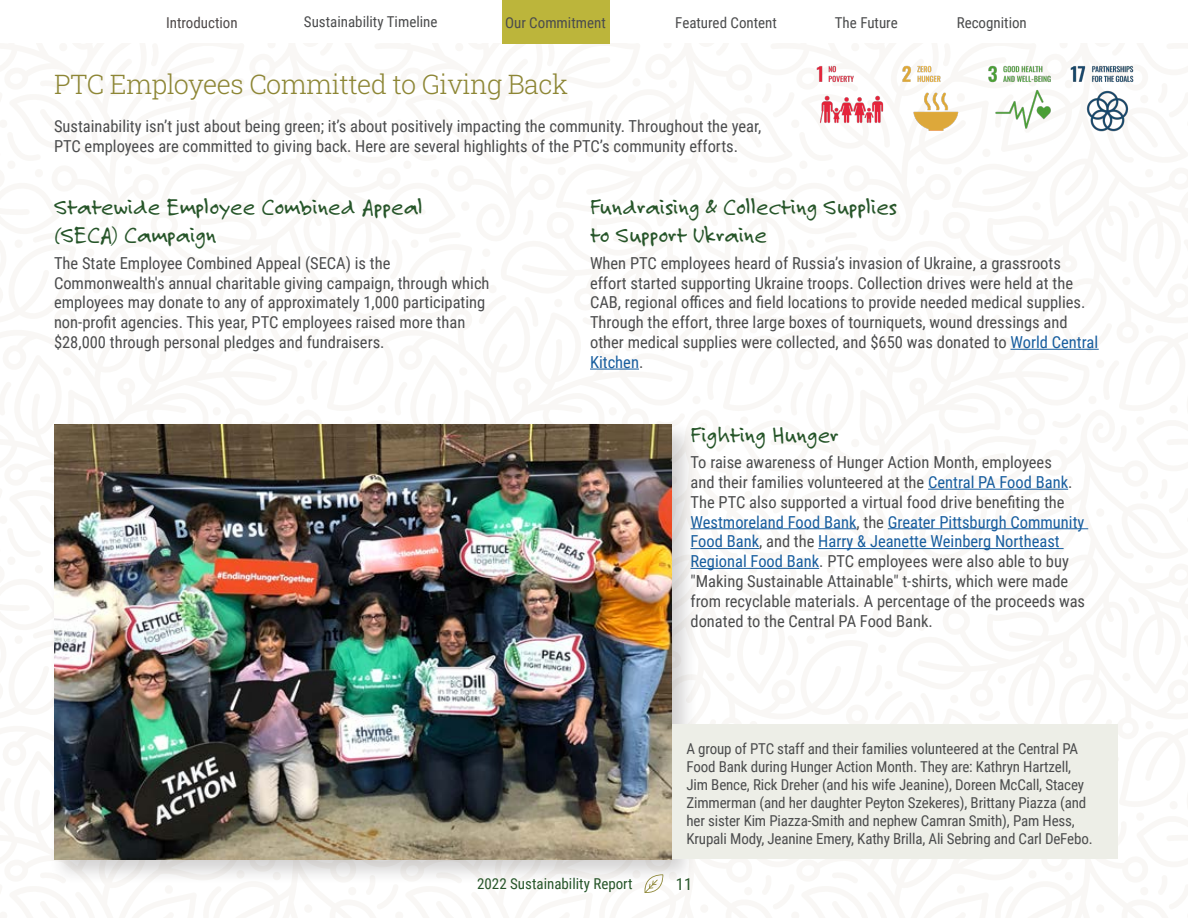
<style>
.page{position:relative;width:1188px;height:918px;background:#fff}
.page>*{position:absolute;margin:0;border:0;box-sizing:border-box;transform-origin:0 0}
.t1{font:27px "Roboto Slab";letter-spacing:-.02em;color:#8d8635}
.Body_Text{font:24px/28.8px "Felt Tip Roman";color:#265529}
.Body_Text-2{font:16.5px/19.8px "Roboto Condensed";color:#4b4c4d}
.t2{font:16.5px "Roboto Condensed";color:#265529}
.Body_Text-3{font:15px/18px "Roboto Condensed";letter-spacing:-.01em;color:#4b4c4d}
.t3{font:15px "Roboto Condensed";color:#265529}
.t4{font:15px "Roboto Condensed";color:#4f4a4a}
.s1{color:#175d9e}
</style>
<div class="page">
<svg style="left:868px;top:348px;width:225px;height:202px"></svg>
<hr style="left:928px;top:489px;width:140px;height:1px;background:#175d9e">
<hr style="left:690px;top:528px;width:166px;height:1px;background:#175d9e">
<hr style="left:888px;top:528px;width:200px;height:1px;background:#175d9e">
<hr style="left:690px;top:548px;width:69px;height:1px;background:#175d9e">
<hr style="left:818px;top:548px;width:246px;height:1px;background:#175d9e">
<hr style="left:690px;top:568px;width:129px;height:1px;background:#175d9e">
<img style="left:1070px;top:65px;width:64px;height:67px">
<img style="left:816px;top:65px;width:68px;height:59px">
<img style="left:902px;top:65px;width:57px;height:66px">
<img style="left:988px;top:65px;width:63px;height:64px">
<hr style="left:1011px;top:349px;width:88px;height:1px;background:#175d9e">
<hr style="left:590px;top:369px;width:49px;height:1px;background:#175d9e">
<div style="left:49px;top:420px;width:649px;height:465px;background:#231f20;opacity:.2"></div>
<img style="left:54px;top:424px;width:618px;height:435px">
<div style="left:672px;top:724px;width:445px;height:135px;background:#edeee7"></div>
<div style="left:502px;top:0;width:108px;height:44px;background:#bcb53b"></div>
<svg style="left:546px;top:756px;width:152px;height:137px"></svg>
<p class="t4" style="left:166px;top:12px;width:73px">Introduction</p>
<p class="Body_Text-3" style="left:304px;top:13px;width:135px">Sustainability Timeline</p>
<p class="Body_Text-3" style="left:505px;top:13px;width:102px">Our Commitment</p>
<p class="Body_Text-3" style="left:675px;top:13px;width:103px">Featured Content</p>
<p class="Body_Text-3" style="left:835px;top:13px;width:64px">The Future</p>
<p class="Body_Text-3" style="left:957px;top:13px;width:72px">Recognition</p>
<h2 class="t1" style="left:54px;top:66px;width:516px">PTC Employees Committed to Giving Back</h2>
<p class="Body_Text-2" style="left:54px;top:116px;width:709px">Sustainability isn’t just about being green; it’s about positively impacting the community. Throughout the year,<br>PTC employees are committed to giving back. Here are several highlights of the PTC’s community efforts.</p>
<p class="Body_Text" style="left:54px;top:192px;width:371px">Statewide Employee Combined Appeal (SECA) Campaign</p>
<p class="Body_Text-2" style="left:54px;top:252px;width:437px">The State Employee Combined Appeal (SECA) is the Commonwealth's annual charitable giving campaign, through which employees may donate to any of approximately 1,000 participating non-profit agencies. This year, PTC employees raised more than $28,000 through personal pledges and fundraisers.</p>
<p class="Body_Text" style="left:590px;top:192px;width:309px">Fundraising &amp; Collecting Supplies to Support Ukraine</p>
<p class="Body_Text-2" style="left:590px;top:252px;width:510px">When PTC employees heard of Russia’s invasion of Ukraine, a grassroots effort started supporting Ukraine troops. Collection drives were held at the CAB, regional offices and field locations to provide needed medical supplies.<br>Through the effort, three large boxes of tourniquets, wound dressings and other medical supplies were collected, and $650 was donated to <span class="s1">World Central Kitchen</span>.</p>
<p class="Body_Text" style="left:690px;top:420px;width:150px">Fighting Hunger</p>
<p class="Body_Text-2" style="left:690px;top:452px;width:396px">To raise awareness of Hunger Action Month, employees<br>and their families volunteered at the <span class="s1">Central PA Food Bank</span>.<br>The PTC also supported a virtual food drive benefiting the <span class="s1">Westmoreland Food Bank</span>, the <span class="s1">Greater Pittsburgh Community Food Bank</span>, and the <span class="s1">Harry &amp; Jeanette Weinberg Northeast Regional Food Bank</span>. PTC employees were also able to buy "Making Sustainable Attainable" t-shirts, which were made from recyclable materials. A percentage of the proceeds was donated to the Central PA Food Bank.</p>
<p class="Body_Text-3" style="left:687px;top:739px;width:408px">A group of PTC staff and their families volunteered at the Central PA Food Bank during Hunger Action Month. They are: Kathryn Hartzell, Jim Bence, Rick Dreher (and his wife Jeanine), Doreen McCall, Stacey Zimmerman (and her daughter Peyton Szekeres), Brittany Piazza (and her sister Kim Piazza-Smith and nephew Camran Smith), Pam Hess, Krupali Mody, Jeanine Emery, Kathy Brilla, Ali Sebring and Carl DeFebo.</p>
<p class="t3" style="left:477px;top:873px;width:157px">2022 Sustainability Report</p>
<p class="t2" style="left:676px;top:872px;width:18px">11</p>
</div>
